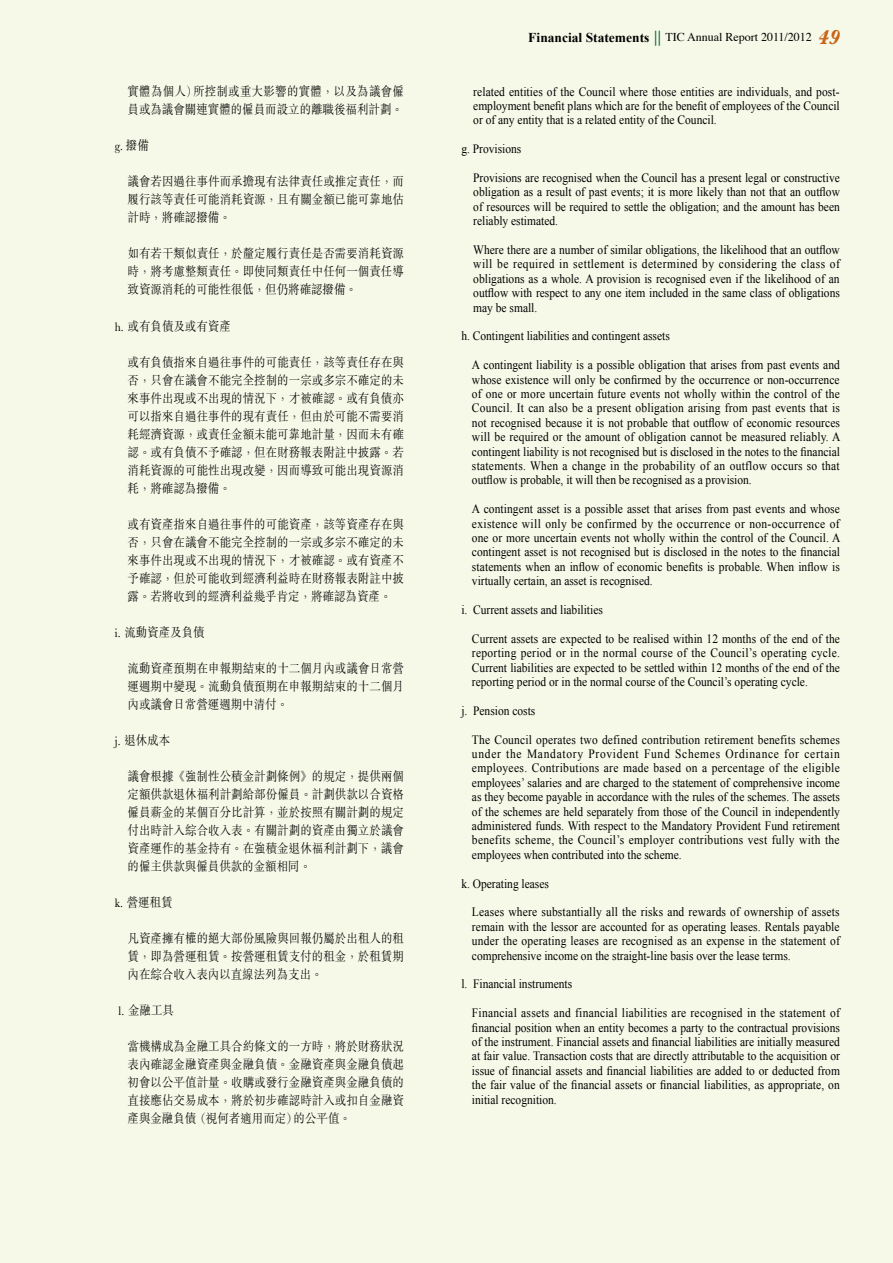
<style>
.page{position:relative;width:893px;height:1263px;background:#f6f9e8}
.page>*{position:absolute;margin:0;border:0;box-sizing:border-box;transform-origin:0 0}
.t1{font:700 13.5px "Times New Roman";color:#000}
.t2{font:12.75px/14.4px "Times New Roman";color:#000;text-align:justify;scale:.9 1}
.t3{font:300 12.75px/18px "M Sung HK";letter-spacing:.005em;color:#000;text-align:justify;scale:.9 1}
.t4{font:12px "Times";color:#000}
.s1{font-family:"DF Fang Song Std W4";font-weight:400}
.s2{font-family:"M Sung HK";font-weight:500;font-size:15px;color:#006838}
.s3{font-family:"Baskerville";font-weight:700;font-style:italic;font-size:21px;color:#c96419}
</style>
<div class="page">
<p class="t3" style="left:128px;top:82px;width:309px">實體為個人<span class="s1">)</span>所控制或重大影響的實體，以及為議會僱員或為議會關連實體的僱員而設立的離職後福利計劃。</p>
<p class="t3" style="left:115px;top:136px;width:39px">g. 撥備</p>
<p class="t3" style="left:128px;top:172px;width:309px">議會若因過往事件而承擔現有法律責任或推定責任，而履行該等責任可能消耗資源，且有關金額已能可靠地估計時，將確認撥備。</p>
<p class="t3" style="left:128px;top:244px;width:309px">如有若干類似責任，於釐定履行責任是否需要消耗資源時，將考慮整類責任。即使同類責任中任何一個責任導致資源消耗的可能性很低，但仍將確認撥備。</p>
<p class="t3" style="left:115px;top:316px;width:130px">h. 或有負債及或有資產</p>
<p class="t3" style="left:128px;top:352px;width:309px">或有負債指來自過往事件的可能責任，該等責任存在與否，只會在議會不能完全控制的一宗或多宗不確定的未來事件出現或不出現的情況下，才被確認。或有負債亦可以指來自過往事件的現有責任，但由於可能不需要消耗經濟資源，或責任金額未能可靠地計量，因而未有確認。或有負債不予確認，但在財務報表附註中披露。若消耗資源的可能性出現改變，因而導致可能出現資源消耗，將確認為撥備。</p>
<p class="t3" style="left:128px;top:514px;width:309px">或有資產指來自過往事件的可能資產，該等資產存在與否，只會在議會不能完全控制的一宗或多宗不確定的未來事件出現或不出現的情況下，才被確認。或有資產不予確認，但於可能收到經濟利益時在財務報表附註中披露。若將收到的經濟利益幾乎肯定，將確認為資產。</p>
<p class="t3" style="left:115px;top:622px;width:101px">i. 流動資產及負債</p>
<p class="t3" style="left:128px;top:658px;width:309px">流動資產預期在申報期結束的十二個月內或議會日常營運週期中變現。流動負債預期在申報期結束的十二個月內或議會日常營運週期中清付。</p>
<p class="t3" style="left:115px;top:730px;width:63px">j. 退休成本</p>
<p class="t3" style="left:128px;top:766px;width:309px">議會根據《強制性公積金計劃條例》的規定，提供兩個定額供款退休福利計劃給部份僱員。計劃供款以合資格僱員薪金的某個百分比計算，並於按照有關計劃的規定付出時計入綜合收入表。有關計劃的資產由獨立於議會資產運作的基金持有。在強積金退休福利計劃下，議會的僱主供款與僱員供款的金額相同。</p>
<p class="t3" style="left:115px;top:892px;width:66px">k. 營運租賃</p>
<p class="t3" style="left:128px;top:928px;width:309px">凡資產擁有權的絕大部份風險與回報仍屬於出租人的租賃，即為營運租賃。按營運租賃支付的租金，於租賃期內在綜合收入表內以直線法列為支出。</p>
<p class="t3" style="left:119px;top:1000px;width:63px">l. 金融工具</p>
<p class="t3" style="left:128px;top:1036px;width:309px">當機構成為金融工具合約條文的一方時，將於財務狀況表內確認金融資產與金融負債。金融資產與金融負債起初會以公平值計量。收購或發行金融資產與金融負債的直接應佔交易成本，將於初步確認時計入或扣自金融資產與金融負債 <span class="s1">(</span>視何者適用而定<span class="s1">)</span>的公平值。</p>
<p class="t4" style="left:654px;top:26px;width:188px"><span class="s2">||</span> TIC Annual Report 2011/2012 <span class="s3">49</span></p>
<p class="t1" style="left:528px;top:28px;width:123px">Financial Statements</p>
<p class="t2" style="left:473px;top:84px;width:409px">related entities of the Council where those entities are individuals, and post&shy;employment benefit plans which are for the benefit of employees of the Council or of any entity that is a related entity of the Council.</p>
<p class="t2" style="left:461px;top:142px;width:68px">g. Provisions</p>
<p class="t2" style="left:473px;top:170px;width:409px">Provisions are recognised when the Council has a present legal or constructive obligation as a result of past events; it is more likely than not that an outflow of resources will be required to settle the obligation; and the amount has been reliably estimated.</p>
<p class="t2" style="left:473px;top:242px;width:409px">Where there are a number of similar obligations, the likelihood that an outflow will be required in settlement is determined by considering the class of obligations as a whole. A provision is recognised even if the likelihood of an outflow with respect to any one item included in the same class of obligations may be small.</p>
<p class="t2" style="left:461px;top:329px;width:233px">h. Contingent liabilities and contingent assets</p>
<p class="t2" style="left:472px;top:358px;width:411px">A contingent liability is a possible obligation that arises from past events and whose existence will only be confirmed by the occurrence or non-occurrence of one or more uncertain future events not wholly within the control of the Council. It can also be a present obligation arising from past events that is not recognised because it is not probable that outflow of economic resources will be required or the amount of obligation cannot be measured reliably. A contingent liability is not recognised but is disclosed in the notes to the financial statements. When a change in the probability of an outflow occurs so that outflow is probable, it will then be recognised as a provision.</p>
<p class="t2" style="left:472px;top:502px;width:411px">A contingent asset is a possible asset that arises from past events and whose existence will only be confirmed by the occurrence or non-occurrence of one or more uncertain events not wholly within the control of the Council. A contingent asset is not recognised but is disclosed in the notes to the financial statements when an inflow of economic benefits is probable. When inflow is virtually certain, an asset is recognised.</p>
<p class="t2" style="left:461px;top:602px;width:159px">i. Current assets and liabilities</p>
<p class="t2" style="left:472px;top:631px;width:410px">Current assets are expected to be realised within 12 months of the end of the reporting period or in the normal course of the Council’s operating cycle.<br>Current liabilities are expected to be settled within 12 months of the end of the reporting period or in the normal course of the Council’s operating cycle.</p>
<p class="t2" style="left:461px;top:703px;width:84px">j. Pension costs</p>
<p class="t2" style="left:472px;top:732px;width:410px">The Council operates two defined contribution retirement benefits schemes under the Mandatory Provident Fund Schemes Ordinance for certain employees. Contributions are made based on a percentage of the eligible employees’ salaries and are charged to the statement of comprehensive income as they become payable in accordance with the rules of the schemes. The assets of the schemes are held separately from those of the Council in independently administered funds. With respect to the Mandatory Provident Fund retirement benefits scheme, the Council’s employer contributions vest fully with the employees when contributed into the scheme.</p>
<p class="t2" style="left:461px;top:876px;width:99px">k. Operating leases</p>
<p class="t2" style="left:472px;top:905px;width:410px">Leases where substantially all the risks and rewards of ownership of assets remain with the lessor are accounted for as operating leases. Rentals payable under the operating leases are recognised as an expense in the statement of comprehensive income on the straight-line basis over the lease terms.</p>
<p class="t2" style="left:461px;top:977px;width:125px">l. Financial instruments</p>
<p class="t2" style="left:472px;top:1005px;width:410px">Financial assets and financial liabilities are recognised in the statement of financial position when an entity becomes a party to the contractual provisions of the instrument. Financial assets and financial liabilities are initially measured at fair value. Transaction costs that are directly attributable to the acquisition or issue of financial assets and financial liabilities are added to or deducted from the fair value of the financial assets or financial liabilities, as appropriate, on initial recognition.</p>
</div>
